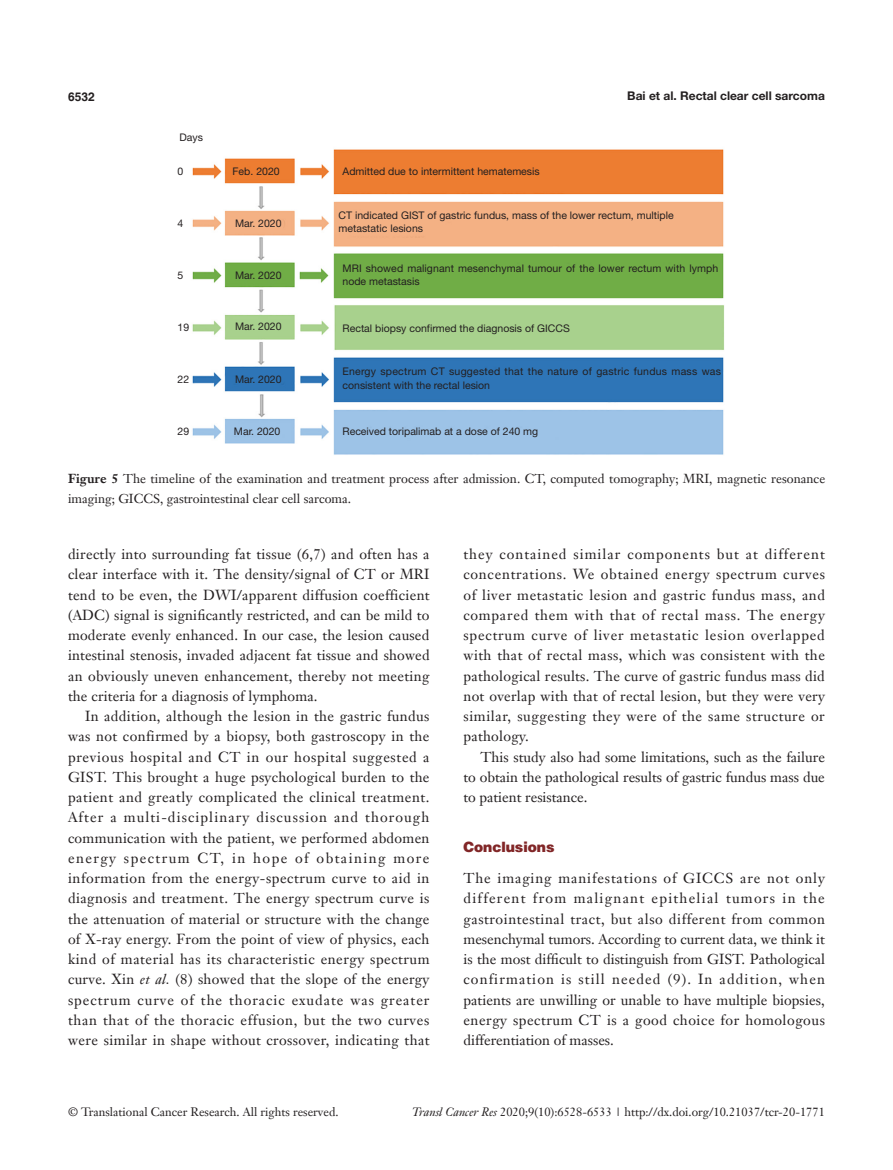
<style>
.page{position:relative;width:893px;height:1170px;background:#fff}
.page>*{position:absolute;margin:0;border:0;box-sizing:border-box;transform-origin:0 0}
.t1{font:14.25px/20.2px "Janson Text LT";letter-spacing:.025em;color:#231f20;text-align:justify}
.t2{font:900 14.25px "Helvetica";color:#812627}
.t3{font:12.75px/19.5px "Janson Text LT";letter-spacing:.005em;color:#231f20}
.t4{font:12px "Janson Text LT";color:#231f20}
.t5{font:700 12px "Helvetica Neue LT Pro";color:#231f20}
.t6{font:700 12px "Helvetica";color:#231f20}
.t7{font:10.5px/13.5px "Helvetica Neue LT Pro";color:#231f20}
.t8{font:10.5px/13.5px "Helvetica Neue LT Pro";letter-spacing:.025em;color:#231f20}
.s1{font-weight:700}
.s2{font-style:italic}
</style>
<div class="page">
<img style="left:192px;top:149px;width:532px;height:306px">
<p class="t6" style="left:68px;top:89px;width:28px">6532</p>
<p class="t5" style="left:627px;top:88px;width:199px">Bai et al. Rectal clear cell sarcoma</p>
<p class="t7" style="left:179px;top:131px;width:25px">Days</p>
<p class="t7" style="left:178px;top:164px;width:7px">0</p>
<p class="t7" style="left:233px;top:164px;width:49px">Feb. 2020</p>
<p class="t7" style="left:178px;top:216px;width:7px">4</p>
<p class="t7" style="left:235px;top:216px;width:48px">Mar. 2020</p>
<p class="t7" style="left:178px;top:268px;width:7px">5</p>
<p class="t7" style="left:235px;top:268px;width:48px">Mar. 2020</p>
<p class="t7" style="left:178px;top:320px;width:13px">19</p>
<p class="t7" style="left:235px;top:319px;width:48px">Mar. 2020</p>
<p class="t7" style="left:178px;top:372px;width:13px">22</p>
<p class="t7" style="left:235px;top:372px;width:48px">Mar. 2020</p>
<p class="t7" style="left:178px;top:424px;width:13px">29</p>
<p class="t7" style="left:234px;top:424px;width:48px">Mar. 2020</p>
<p class="t7" style="left:342px;top:164px;width:199px">Admitted due to intermittent hematemesis</p>
<p class="t7" style="left:338px;top:208px;width:337px">CT indicated GIST of gastric fundus, mass of the lower rectum, multiple metastatic lesions</p>
<p class="t7" style="left:342px;top:261px;width:377px">MRI showed malignant mesenchymal tumour of the lower rectum with lymph node metastasis</p>
<p class="t7" style="left:342px;top:321px;width:229px">Rectal biopsy confirmed the diagnosis of GICCS</p>
<p class="t8" style="left:342px;top:364px;width:380px">Energy spectrum CT suggested that the nature of gastric fundus mass was consistent with the rectal lesion</p>
<p class="t7" style="left:342px;top:424px;width:197px">Received toripalimab at a dose of 240 mg</p>
<p class="t3" style="left:68px;top:469px;width:759px"><span class="s1">Figure 5</span> The timeline of the examination and treatment process after admission. CT, computed tomography; MRI, magnetic resonance imaging; GICCS, gastrointestinal clear cell sarcoma.</p>
<p class="t1" style="left:68px;top:544px;width:363px">directly into surrounding fat tissue (6,7) and often has a clear interface with it. The density/signal of CT or MRI tend to be even, the DWI/apparent diffusion coefficient (ADC) signal is significantly restricted, and can be mild to moderate evenly enhanced. In our case, the lesion caused intestinal stenosis, invaded adjacent fat tissue and showed an obviously uneven enhancement, thereby not meeting the criteria for a diagnosis of lymphoma.</p>
<p class="t1" style="left:68px;top:706px;width:363px;text-indent:17px">In addition, although the lesion in the gastric fundus was not confirmed by a biopsy, both gastroscopy in the previous hospital and CT in our hospital suggested a GIST. This brought a huge psychological burden to the patient and greatly complicated the clinical treatment.<br>After a multi-disciplinary discussion and thorough communication with the patient, we performed abdomen energy spectrum CT, in hope of obtaining more information from the energy-spectrum curve to aid in diagnosis and treatment. The energy spectrum curve is the attenuation of material or structure with the change of X-ray energy. From the point of view of physics, each kind of material has its characteristic energy spectrum curve. Xin <span class="s2">et al.</span> (8) showed that the slope of the energy spectrum curve of the thoracic exudate was greater than that of the thoracic effusion, but the two curves were similar in shape without crossover, indicating that</p>
<p class="t1" style="left:463px;top:544px;width:363px">they contained similar components but at different concentrations. We obtained energy spectrum curves of liver metastatic lesion and gastric fundus mass, and compared them with that of rectal mass. The energy spectrum curve of liver metastatic lesion overlapped with that of rectal mass, which was consistent with the pathological results. The curve of gastric fundus mass did not overlap with that of rectal lesion, but they were very similar, suggesting they were of the same structure or pathology.</p>
<p class="t1" style="left:463px;top:746px;width:363px;text-indent:17px">This study also had some limitations, such as the failure to obtain the pathological results of gastric fundus mass due to patient resistance.</p>
<p class="t2" style="left:463px;top:838px;width:92px">Conclusions</p>
<p class="t1" style="left:463px;top:867px;width:363px">The imaging manifestations of GICCS are not only different from malignant epithelial tumors in the gastrointestinal tract, but also different from common mesenchymal tumors. According to current data, we think it is the most difficult to distinguish from GIST. Pathological confirmation is still needed (9). In addition, when patients are unwilling or unable to have multiple biopsies, energy spectrum CT is a good choice for homologous differentiation of masses.</p>
<p class="t4" style="left:68px;top:1104px;width:272px">© Translational Cancer Research. All rights reserved.</p>
<p class="t4" style="left:412px;top:1104px;width:414px"><span class="s2">Transl Cancer Res</span> 2020;9(10):6528-6533 | http://dx.doi.org/10.21037/tcr-20-1771</p>
</div>
